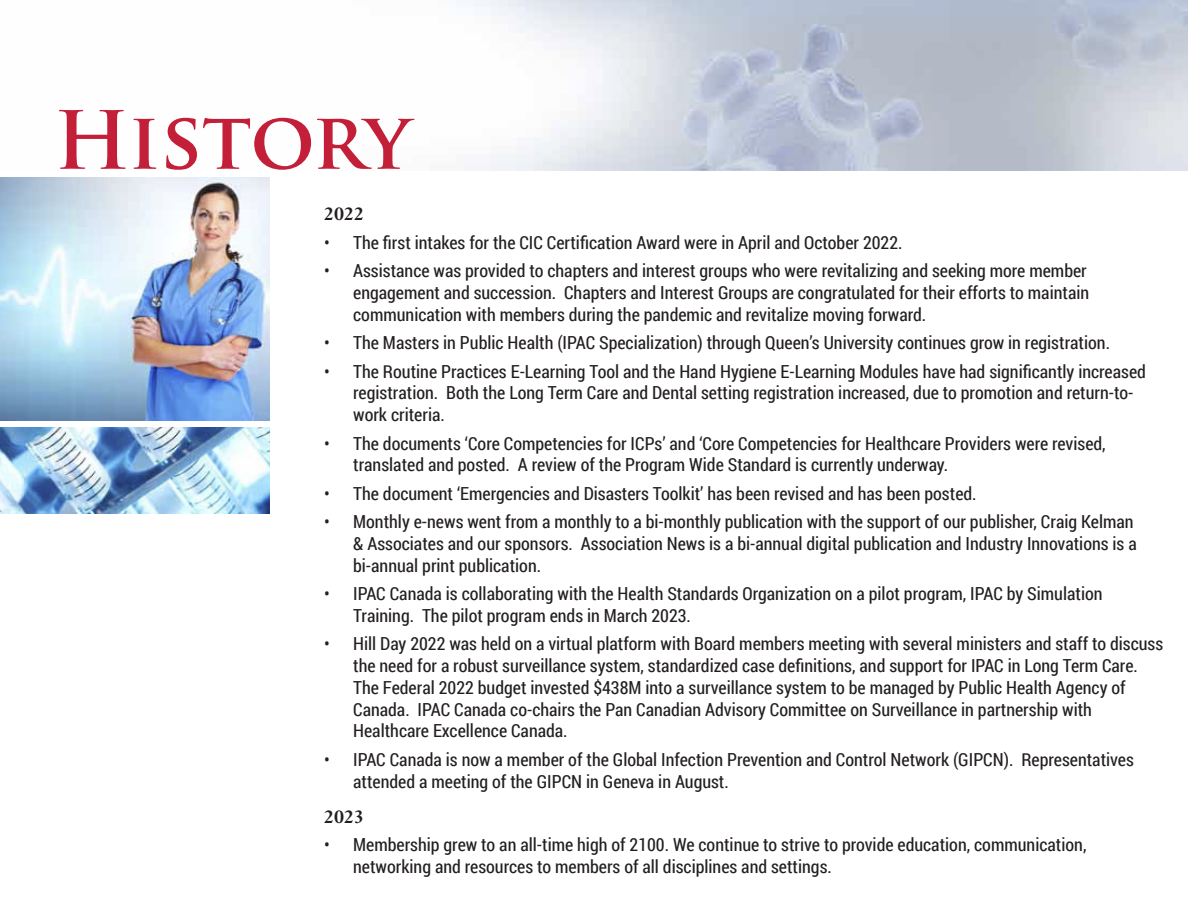
<style>
.page{position:relative;width:1188px;height:918px;background:#fff}
.page>*{position:absolute;margin:0;border:0;box-sizing:border-box;transform-origin:0 0}
.t1{font:700 78px "Trajan Pro";letter-spacing:-.015em;color:#c31f39}
.t2{font:18px/21.8px "Roboto Condensed";color:#231f20}
.t3{font:700 18px "Janson Text LT Std";color:#231f20}
</style>
<div class="page">
<img style="left:0;top:177px;width:270px;height:243px">
<img style="left:0;top:427px;width:270px;height:87px">
<h1 class="t1" style="left:54px;top:92px;width:358px">History</h1>
<p class="t3" style="left:324px;top:202px;width:42px">2022</p>
<p class="t2" style="left:324px;top:231px;width:580px">• The first intakes for the CIC Certification Award were in April and October 2022.</p>
<p class="t2" style="left:353px;top:259px;width:738px;text-indent:-29px">• Assistance was provided to chapters and interest groups who were revitalizing and seeking more member engagement and succession. Chapters and Interest Groups are congratulated for their efforts to maintain communication with members during the pandemic and revitalize moving forward.</p>
<p class="t2" style="left:324px;top:331px;width:788px">• The Masters in Public Health (IPAC Specialization) through Queen’s University continues grow in registration.</p>
<p class="t2" style="left:353px;top:360px;width:794px;text-indent:-29px">• The Routine Practices E-Learning Tool and the Hand Hygiene E-Learning Modules have had significantly increased registration. Both the Long Term Care and Dental setting registration increased, due to promotion and return-to&shy;work criteria.</p>
<p class="t2" style="left:353px;top:432px;width:754px;text-indent:-29px">• The documents ‘Core Competencies for ICPs’ and ‘Core Competencies for Healthcare Providers were revised, translated and posted. A review of the Program Wide Standard is currently underway.</p>
<p class="t2" style="left:324px;top:482px;width:654px">• The document ‘Emergencies and Disasters Toolkit’ has been revised and has been posted.</p>
<p class="t2" style="left:353px;top:510px;width:785px;text-indent:-29px">• Monthly e-news went from a monthly to a bi-monthly publication with the support of our publisher, Craig Kelman &amp; Associates and our sponsors. Association News is a bi-annual digital publication and Industry Innovations is a bi-annual print publication.</p>
<p class="t2" style="left:353px;top:582px;width:751px;text-indent:-29px">• IPAC Canada is collaborating with the Health Standards Organization on a pilot program, IPAC by Simulation<br>Training. The pilot program ends in March 2023.</p>
<p class="t2" style="left:353px;top:633px;width:812px;text-indent:-29px">• Hill Day 2022 was held on a virtual platform with Board members meeting with several ministers and staff to discuss the need for a robust surveillance system, standardized case definitions, and support for IPAC in Long Term Care.<br>The Federal 2022 budget invested $438M into a surveillance system to be managed by Public Health Agency of Canada. IPAC Canada co-chairs the Pan Canadian Advisory Committee on Surveillance in partnership with Healthcare Excellence Canada.</p>
<p class="t2" style="left:353px;top:748px;width:782px;text-indent:-29px">• IPAC Canada is now a member of the Global Infection Prevention and Control Network (GIPCN). Representatives attended a meeting of the GIPCN in Geneva in August.</p>
<p class="t3" style="left:324px;top:805px;width:42px">2023</p>
<p class="t2" style="left:353px;top:834px;width:735px;text-indent:-29px">• Membership grew to an all-time high of 2100. We continue to strive to provide education, communication, networking and resources to members of all disciplines and settings.</p>
</div>
